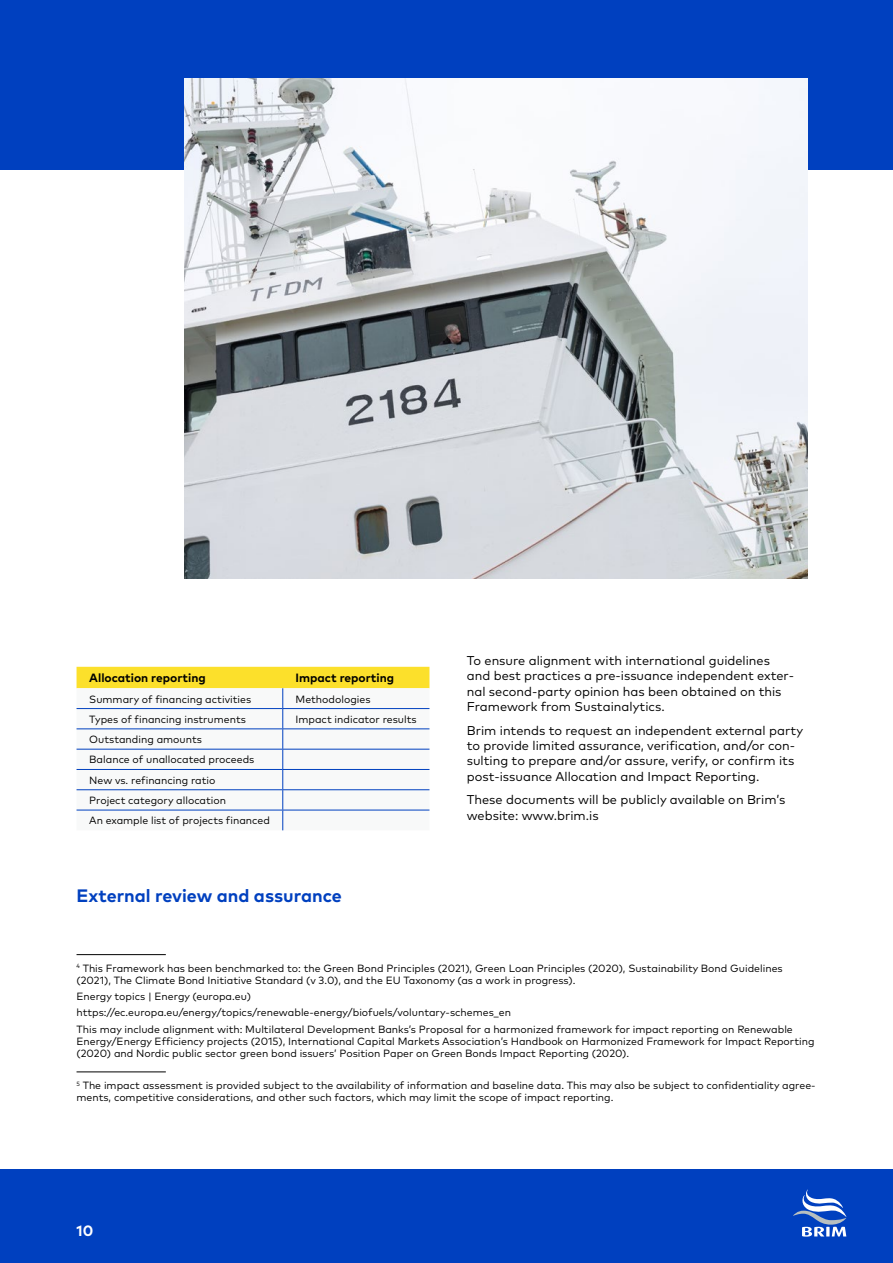
<style>
.page{position:relative;width:893px;height:1263px;background:#fff}
.page>*{position:absolute;margin:0;border:0;box-sizing:border-box;transform-origin:0 0}
.t1{font:700 18px "Mark Pro";color:#0040bf}
.t2{font:700 15px "Mark Pro";color:#fff}
.t3{font:12.75px/15.3px "Mark Pro";color:#000}
.t4{font:700 12px "Mark Pro";color:#000}
.t5{font:10.5px/20.2px "Mark Pro";color:#000}
</style>
<div class="page">
<div style="left:0;top:1169px;width:893px;height:94px;background:#0040bf"></div>
<div style="left:0;top:0;width:893px;height:170px;background:#0040bf"></div>
<svg style="left:793px;top:1189px;width:53px;height:47px"></svg>
<svg style="left:77px;top:667px;width:352px;height:163px"></svg>
<hr style="left:77px;top:954px;width:89px;height:1px;background:#000">
<hr style="left:77px;top:1071px;width:89px;height:1px;background:#000">
<img style="left:184px;top:79px;width:624px;height:499px">
<p class="t4" style="left:89px;top:669px;width:118px">Allocation reporting</p>
<p class="t4" style="left:296px;top:669px;width:100px">Impact reporting</p>
<p class="t5" style="left:89px;top:688px;width:163px">Summary of financing activities</p>
<p class="t5" style="left:296px;top:688px;width:76px">Methodologies</p>
<p class="t5" style="left:89px;top:708px;width:158px">Types of financing instruments</p>
<p class="t5" style="left:296px;top:708px;width:123px">Impact indicator results</p>
<p class="t5" style="left:89px;top:728px;width:182px">Outstanding amounts<br>Balance of unallocated proceeds<br>New vs. refinancing ratio<br>Project category allocation<br>An example list of projects financed</p>
<h1 class="t1" style="left:77px;top:881px;width:267px">External review and assurance</h1>
<p class="t3" style="left:467px;top:652px;width:329px">To ensure alignment with international guidelines and best practices a pre-issuance independent exter&shy;nal second-party opinion has been obtained on this Framework from Sustainalytics.</p>
<p class="t3" style="left:467px;top:721px;width:338px">Brim intends to request an independent external party to provide limited assurance, verification, and/or con&shy;sulting to prepare and/or assure, verify, or confirm its post-issuance Allocation and Impact Reporting.</p>
<p class="t3" style="left:467px;top:791px;width:320px">These documents will be publicly available on Brim’s website: www.brim.is</p>
<p class="t5" style="left:77px;top:961px;width:708px;line-height:12px"><sup>4</sup> This Framework has been benchmarked to: the Green Bond Principles (2021), Green Loan Principles (2020), Sustainability Bond Guidelines (2021), The Climate Bond Initiative Standard (v 3.0), and the EU Taxonomy (as a work in progress).</p>
<p class="t5" style="left:77px;top:987px;width:718px;line-height:16.2px">Energy topics | Energy (europa.eu)<br>https://ec.europa.eu/energy/topics/renewable-energy/biofuels/voluntary-schemes_en<br>This may include alignment with: Multilateral Development Banks’s Proposal for a harmonized framework for impact reporting on Renewable</p>
<p class="t5" style="left:77px;top:1034px;width:739px;line-height:12px">Energy/Energy Efficiency projects (2015), International Capital Markets Association’s Handbook on Harmonized Framework for Impact Reporting (2020) and Nordic public sector green bond issuers’ Position Paper on Green Bonds Impact Reporting (2020).</p>
<p class="t5" style="left:77px;top:1079px;width:741px;line-height:12px"><sup>5</sup> The impact assessment is provided subject to the availability of information and baseline data. This may also be subject to confidentiality agree&shy;ments, competitive considerations, and other such factors, which may limit the scope of impact reporting.</p>
<h2 class="t2" style="left:77px;top:1219px;width:18px">10</h2>
</div>
